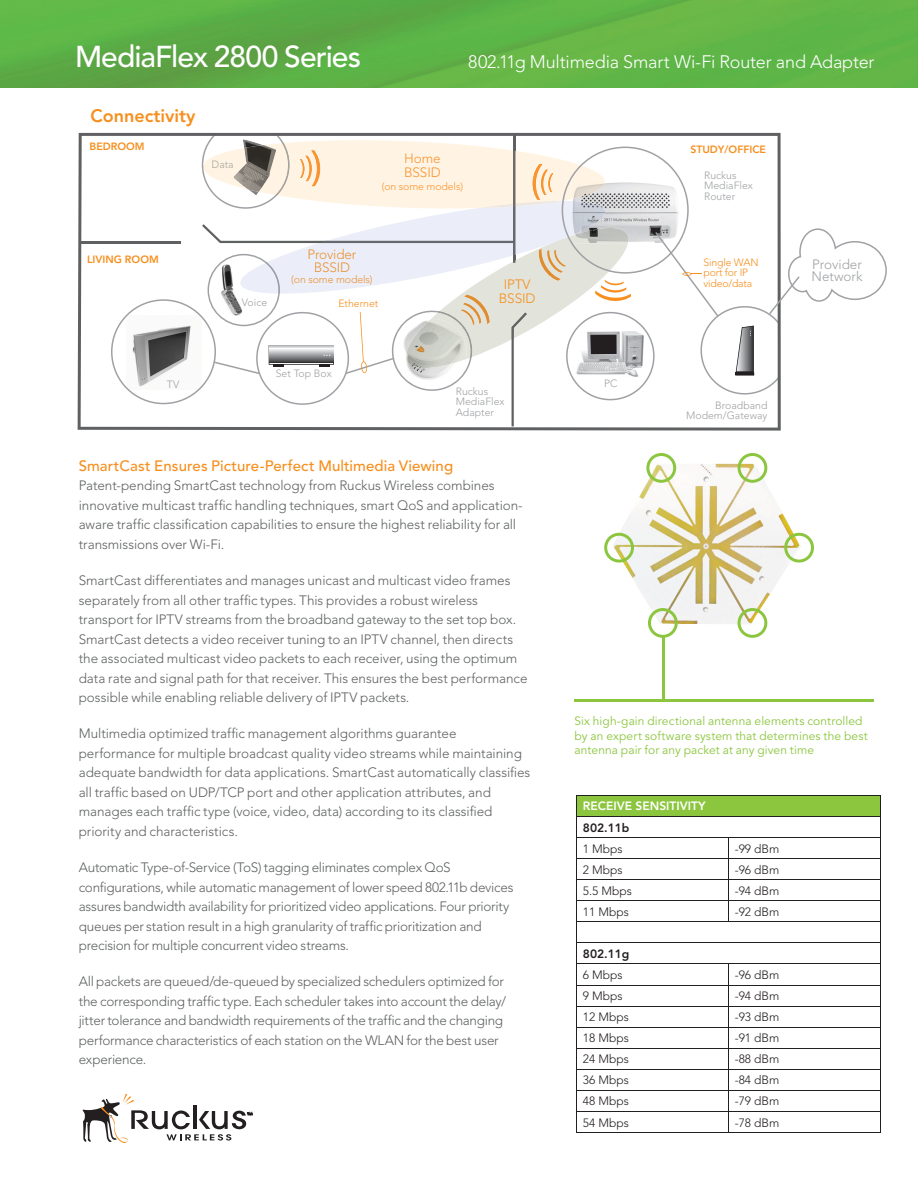
<style>
.page{position:relative;width:918px;height:1188px;background:#fff}
.page>*{position:absolute;margin:0;border:0;box-sizing:border-box;transform-origin:0 0}
.t1{font:500 30px "Avenir LT Std";letter-spacing:-.03em;color:#fff}
.t2{font:300 18px "Avenir LT Std";letter-spacing:-.005em;color:#fff}
.t3{font:800 18px "Avenir LT Std";color:#f78f1e}
.t4{font:500 15px "Avenir LT Std";letter-spacing:.005em;color:#f78f1e}
.t5{font:300 13.5px/19.5px "Avenir LT Std";letter-spacing:-.01em;color:#5f6162}
.t6{font:300 13.5px/12px "Avenir LT Std";color:#9fa1a4}
.t7{font:300 13.5px/13.5px "Avenir LT Std";letter-spacing:-.01em;color:#ea9235;text-align:center}
.t8{font:300 13.5px/13.5px "Avenir LT Std";letter-spacing:-.01em;color:#f8952f}
.t9{font:300 13.5px/13.5px "Avenir LT Std";letter-spacing:-.01em;color:#f78f1e;text-align:center}
.t10{font:300 12px "Avenir LT Std";color:#231f20}
.t11{font:12px/14.4px "Avenir LT Std";letter-spacing:.01em;color:#8cc63f}
.t12{font:800 12px/21px "Avenir LT Std";color:#fff}
.t13{font:800 12px/21px "Avenir LT Std";color:#231f20}
.t14{font:300 10.5px/10.5px "Avenir LT Std";color:#9fa1a4}
.t15{font:800 10.5px "Avenir LT Std";color:#f78f1e}
.t16{font:300 10.5px/10.5px "Avenir LT Std";letter-spacing:-.02em;color:#f78f1e}
.t17{font:300 10.5px "Avenir LT Std";letter-spacing:-.01em;color:#ea9235}
.t18{font:300 10.5px "Avenir LT Std";letter-spacing:-.01em;color:#f8952f}
.t19{font:300 10.5px "Avenir LT Std";color:#f78f1e}
.t20{font:300 10.5px "Avenir LT Std";color:#a9a59d}
.s1{color:#231f20}
.s2{font-weight:300;color:#231f20}
.s3{font-weight:300}
</style>
<div class="page">
<img style="left:0;top:0;width:918px;height:87px">
<svg style="left:82px;top:1094px;width:171px;height:49px"></svg>
<hr style="left:662px;top:636px;width:3px;height:64px;background:#8cc63f">
<img style="left:617px;top:464px;width:184px;height:161px">
<svg style="left:738px;top:453px;width:29px;height:30px"></svg>
<svg style="left:646px;top:453px;width:30px;height:30px"></svg>
<svg style="left:604px;top:533px;width:30px;height:30px"></svg>
<svg style="left:784px;top:533px;width:30px;height:30px"></svg>
<svg style="left:738px;top:608px;width:29px;height:30px"></svg>
<svg style="left:648px;top:608px;width:30px;height:30px"></svg>
<hr style="left:574px;top:699px;width:300px;height:3px;background:#8cc63f">
<div style="left:577px;top:795px;width:303px;height:21px;background:#8cc63f"></div>
<hr style="left:577px;top:795px;width:152px;height:1px;background:#231f20">
<hr style="left:729px;top:795px;width:152px;height:1px;background:#231f20">
<hr style="left:577px;top:816px;width:152px;height:1px;background:#231f20">
<hr style="left:729px;top:816px;width:152px;height:1px;background:#231f20">
<hr style="left:577px;top:837px;width:152px;height:1px;background:#231f20">
<hr style="left:729px;top:837px;width:152px;height:1px;background:#231f20">
<hr style="left:577px;top:858px;width:152px;height:1px;background:#231f20">
<hr style="left:729px;top:858px;width:152px;height:1px;background:#231f20">
<hr style="left:577px;top:879px;width:152px;height:1px;background:#231f20">
<hr style="left:729px;top:879px;width:152px;height:1px;background:#231f20">
<hr style="left:577px;top:900px;width:152px;height:1px;background:#231f20">
<hr style="left:729px;top:900px;width:152px;height:1px;background:#231f20">
<svg style="left:728px;top:838px;width:1px;height:83px"></svg>
<hr style="left:577px;top:921px;width:152px;height:1px;background:#231f20">
<hr style="left:729px;top:921px;width:152px;height:1px;background:#231f20">
<hr style="left:577px;top:943px;width:152px;height:1px;background:#231f20">
<hr style="left:729px;top:943px;width:152px;height:1px;background:#231f20">
<hr style="left:577px;top:964px;width:152px;height:1px;background:#231f20">
<hr style="left:729px;top:964px;width:152px;height:1px;background:#231f20">
<hr style="left:577px;top:985px;width:152px;height:1px;background:#231f20">
<hr style="left:729px;top:985px;width:152px;height:1px;background:#231f20">
<hr style="left:577px;top:1006px;width:152px;height:1px;background:#231f20">
<hr style="left:729px;top:1006px;width:152px;height:1px;background:#231f20">
<hr style="left:577px;top:1027px;width:152px;height:1px;background:#231f20">
<hr style="left:729px;top:1027px;width:152px;height:1px;background:#231f20">
<hr style="left:577px;top:1048px;width:152px;height:1px;background:#231f20">
<hr style="left:729px;top:1048px;width:152px;height:1px;background:#231f20">
<hr style="left:577px;top:1069px;width:152px;height:1px;background:#231f20">
<hr style="left:729px;top:1069px;width:152px;height:1px;background:#231f20">
<hr style="left:577px;top:1090px;width:152px;height:1px;background:#231f20">
<hr style="left:729px;top:1090px;width:152px;height:1px;background:#231f20">
<hr style="left:577px;top:1111px;width:152px;height:1px;background:#231f20">
<hr style="left:729px;top:1111px;width:152px;height:1px;background:#231f20">
<svg style="left:728px;top:965px;width:1px;height:167px"></svg>
<svg style="left:880px;top:796px;width:1px;height:336px"></svg>
<hr style="left:577px;top:1132px;width:304px;height:1px;background:#231f20">
<svg style="left:78px;top:133px;width:703px;height:298px"></svg>
<hr style="left:79px;top:242px;width:101px;height:2px;background:#5f6062">
<svg style="left:111px;top:134px;width:776px;height:292px"></svg>
<p class="t1" style="left:75px;top:43px;width:288px">MediaFlex 2800 Series</p>
<p class="t2" style="left:468px;top:54px;width:408px">802.11g Multimedia Smart Wi-Fi Router and Adapter</p>
<p class="t3" style="left:90px;top:109px;width:107px">Connectivity</p>
<p class="t15" style="left:90px;top:143px;width:57px">BEDROOM</p>
<p class="t15" style="left:87px;top:255px;width:73px">LIVING ROOM</p>
<p class="t14" style="left:167px;top:380px;width:14px">TV</p>
<p class="t20" style="left:212px;top:160px;width:24px">Data</p>
<p class="t8" style="left:404px;top:153px;width:38px">Home<br>BSSID</p>
<p class="t18" style="left:382px;top:182px;width:83px">(on some models)</p>
<p class="t14" style="left:242px;top:298px;width:27px">Voice</p>
<p class="t7" style="left:308px;top:248px;width:50px">Provider<br>BSSID</p>
<p class="t17" style="left:291px;top:274px;width:83px">(on some models)</p>
<p class="t19" style="left:338px;top:299px;width:42px">Ethernet</p>
<p class="t14" style="left:276px;top:369px;width:58px">Set Top Box</p>
<p class="t9" style="left:499px;top:279px;width:38px">IPTV<br>BSSID</p>
<p class="t14" style="left:456px;top:386px;width:50px">Ruckus<br>MediaFlex<br>Adapter</p>
<p class="t4" style="left:79px;top:459px;width:376px">SmartCast Ensures Picture-Perfect Multimedia Viewing</p>
<p class="t5" style="left:79px;top:477px;width:446px">Patent-pending SmartCast technology from Ruckus Wireless combines innovative multicast traffic handling techniques, smart QoS and application&shy;aware traffic classification capabilities to ensure the highest reliability for all transmissions over Wi-Fi.</p>
<p class="t5" style="left:79px;top:572px;width:450px">SmartCast differentiates and manages unicast and multicast video frames separately from all other traffic types. This provides a robust wireless transport for IPTV streams from the broadband gateway to the set top box.<br>SmartCast detects a video receiver tuning to an IPTV channel, then directs the associated multicast video packets to each receiver, using the optimum data rate and signal path for that receiver. This ensures the best performance possible while enabling reliable delivery of IPTV packets.</p>
<p class="t5" style="left:79px;top:725px;width:453px">Multimedia optimized traffic management algorithms guarantee performance for multiple broadcast quality video streams while maintaining adequate bandwidth for data applications. SmartCast automatically classifies all traffic based on UDP/TCP port and other application attributes, and manages each traffic type (voice, video, data) according to its classified priority and characteristics.</p>
<p class="t5" style="left:79px;top:859px;width:436px">Automatic Type-of-Service (ToS) tagging eliminates complex QoS configurations, while automatic management of lower speed 802.11b devices assures bandwidth availability for prioritized video applications. Four priority queues per station result in a high granularity of traffic prioritization and precision for multiple concurrent video streams.</p>
<p class="t5" style="left:79px;top:973px;width:429px">All packets are queued/de-queued by specialized schedulers optimized for the corresponding traffic type. Each scheduler takes into account the delay/ jitter tolerance and bandwidth requirements of the traffic and the changing performance characteristics of each station on the WLAN for the best user experience.</p>
<p class="t15" style="left:690px;top:145px;width:77px">STUDY/OFFICE</p>
<p class="t14" style="left:604px;top:379px;width:15px">PC</p>
<p class="t14" style="left:704px;top:171px;width:50px">Ruckus<br>MediaFlex<br>Router</p>
<p class="t16" style="left:704px;top:258px;width:56px">Single WAN port for IP video/data</p>
<p class="t14" style="left:686px;top:401px;width:83px;text-align:right">Broadband<br>Modem/Gateway</p>
<p class="t6" style="left:812px;top:259px;width:53px">Provider<br>Network</p>
<p class="t11" style="left:574px;top:715px;width:295px">Six high-gain directional antenna elements controlled by an expert software system that determines the best antenna pair for any packet at any given time</p>
<p class="t12" style="left:583px;top:797px;width:124px">RECEIVE SENSITIVITY<br><span class="s1">802.11b<br></span><span class="s2">1 Mbps</span></p>
<p class="t10" style="left:735px;top:843px;width:46px">-99 dBm</p>
<p class="t10" style="left:583px;top:864px;width:41px">2 Mbps</p>
<p class="t10" style="left:735px;top:864px;width:46px">-96 dBm</p>
<p class="t10" style="left:583px;top:885px;width:51px">5.5 Mbps</p>
<p class="t10" style="left:735px;top:885px;width:46px">-94 dBm</p>
<p class="t10" style="left:583px;top:906px;width:48px">11 Mbps</p>
<p class="t10" style="left:735px;top:906px;width:46px">-92 dBm</p>
<p class="t13" style="left:583px;top:945px;width:48px">802.11g<br><span class="s3">6 Mbps</span></p>
<p class="t10" style="left:735px;top:970px;width:46px">-96 dBm</p>
<p class="t10" style="left:583px;top:991px;width:41px">9 Mbps</p>
<p class="t10" style="left:735px;top:991px;width:46px">-94 dBm</p>
<p class="t10" style="left:583px;top:1012px;width:48px">12 Mbps</p>
<p class="t10" style="left:735px;top:1012px;width:46px">-93 dBm</p>
<p class="t10" style="left:583px;top:1033px;width:48px">18 Mbps</p>
<p class="t10" style="left:735px;top:1033px;width:46px">-91 dBm</p>
<p class="t10" style="left:583px;top:1054px;width:48px">24 Mbps</p>
<p class="t10" style="left:735px;top:1054px;width:46px">-88 dBm</p>
<p class="t10" style="left:583px;top:1075px;width:48px">36 Mbps</p>
<p class="t10" style="left:735px;top:1075px;width:46px">-84 dBm</p>
<p class="t10" style="left:583px;top:1096px;width:48px">48 Mbps</p>
<p class="t10" style="left:735px;top:1096px;width:46px">-79 dBm</p>
<p class="t10" style="left:583px;top:1117px;width:48px">54 Mbps</p>
<p class="t10" style="left:735px;top:1117px;width:46px">-78 dBm</p>
</div>
